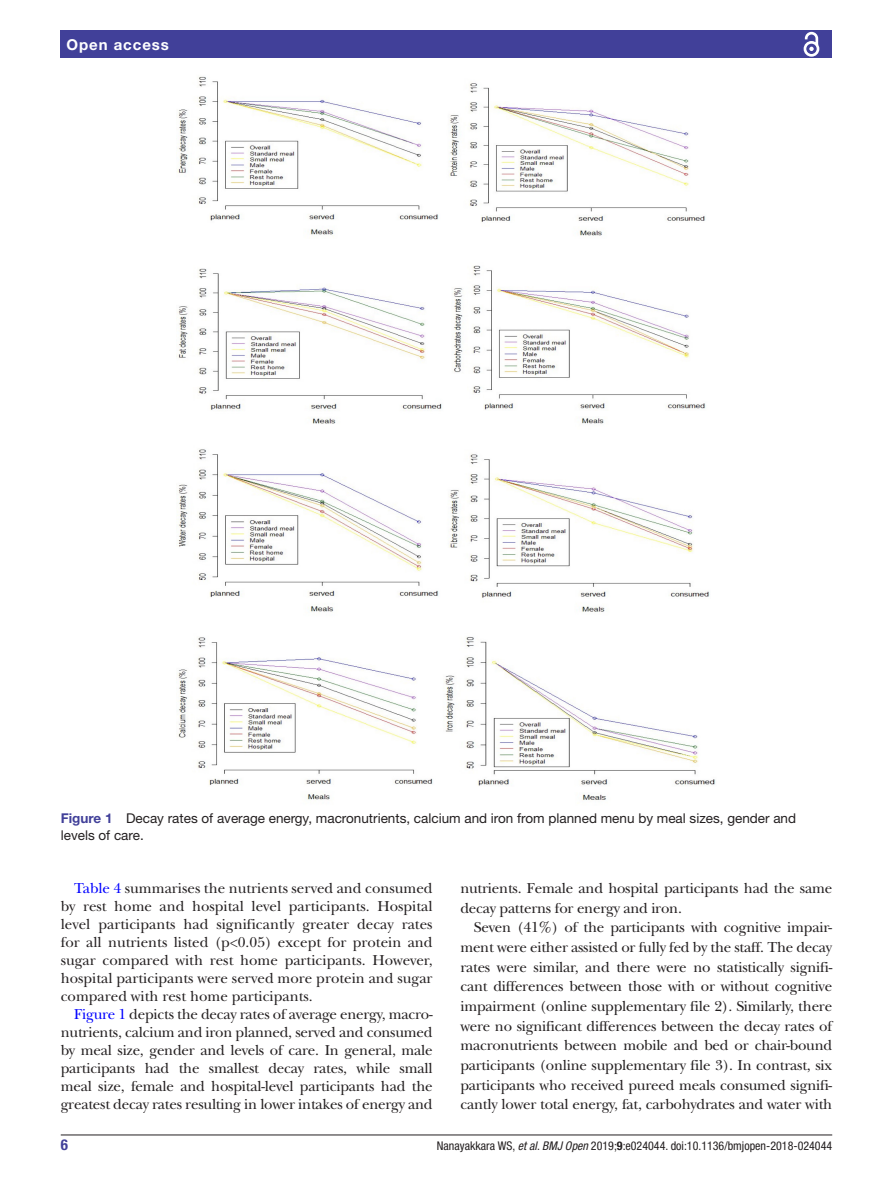
<style>
.page{position:relative;width:893px;height:1191px;background:#fff}
.page>*{position:absolute;margin:0;border:0;box-sizing:border-box;transform-origin:0 0}
.t1{font:15px/18px "New Baskerville";letter-spacing:-.015em;color:#231f20;text-align:justify}
.t2{font:700 15px "Helvetica Neue LT Std";letter-spacing:.065em;color:#fff}
.t3{font:700 condensed 15px "Helvetica Neue LT Std";color:#414099}
.t4{font:13.5px/16.2px "Helvetica Neue LT Std";color:#231f20}
.t5{font:condensed 12px "Helvetica Neue LT Std";color:#231f20}
.s1{font-weight:700;color:#414099}
.s2{color:#00f}
.s3{font-style:italic}
.s4{font-weight:700}
</style>
<div class="page">
<hr style="left:61px;top:1134px;width:771px;height:1px;background:#231f20">
<div style="left:61px;top:31px;width:771px;height:27px;background:#414099"></div>
<svg style="left:803px;top:31px;width:17px;height:26px"></svg>
<img style="left:176px;top:76px;width:540px;height:724px">
<p class="t2" style="left:66px;top:35px;width:104px">Open access</p>
<p class="t4" style="left:61px;top:810px;width:737px"><span class="s1">Figure 1</span> Decay rates of average energy, macronutrients, calcium and iron from planned menu by meal sizes, gender and levels of care.</p>
<p class="t1" style="left:61px;top:879px;width:373px;text-indent:14px"><span class="s2">Table 4</span> summarises the nutrients served and consumed by rest home and hospital level participants. Hospital level participants had significantly greater decay rates for all nutrients listed (p&lt;0.05) except for protein and sugar compared with rest home participants. However, hospital participants were served more protein and sugar compared with rest home participants.</p>
<p class="t1" style="left:61px;top:1005px;width:373px;text-indent:14px"><span class="s2">Figure 1</span> depicts the decay rates of average energy, macro&shy;nutrients, calcium and iron planned, served and consumed by meal size, gender and levels of care. In general, male participants had the smallest decay rates, while small meal size, female and hospital-level participants had the greatest decay rates resulting in lower intakes of energy and</p>
<p class="t1" style="left:460px;top:878px;width:373px;line-height:19.6px">nutrients. Female and hospital participants had the same decay patterns for energy and iron.</p>
<p class="t1" style="left:460px;top:917px;width:373px;line-height:19.6px;text-indent:14px">Seven (41%) of the participants with cognitive impair&shy;ment were either assisted or fully fed by the staff. The decay rates were similar, and there were no statistically signifi&shy;cant differences between those with or without cognitive impairment (online supplementary file 2). Similarly, there were no significant differences between the decay rates of macronutrients between mobile and bed or chair-bound participants (online supplementary file 3). In contrast, six participants who received pureed meals consumed signifi&shy;cantly lower total energy, fat, carbohydrates and water with</p>
<p class="t3" style="left:61px;top:1135px;width:9px">6</p>
<p class="t5" style="left:437px;top:1138px;width:397px">Nanayakkara WS, <span class="s3">et al</span>. <span class="s3">BMJ Open</span> 2019;<span class="s4">9</span>:e024044. doi:10.1136/bmjopen-2018-024044</p>
</div>
